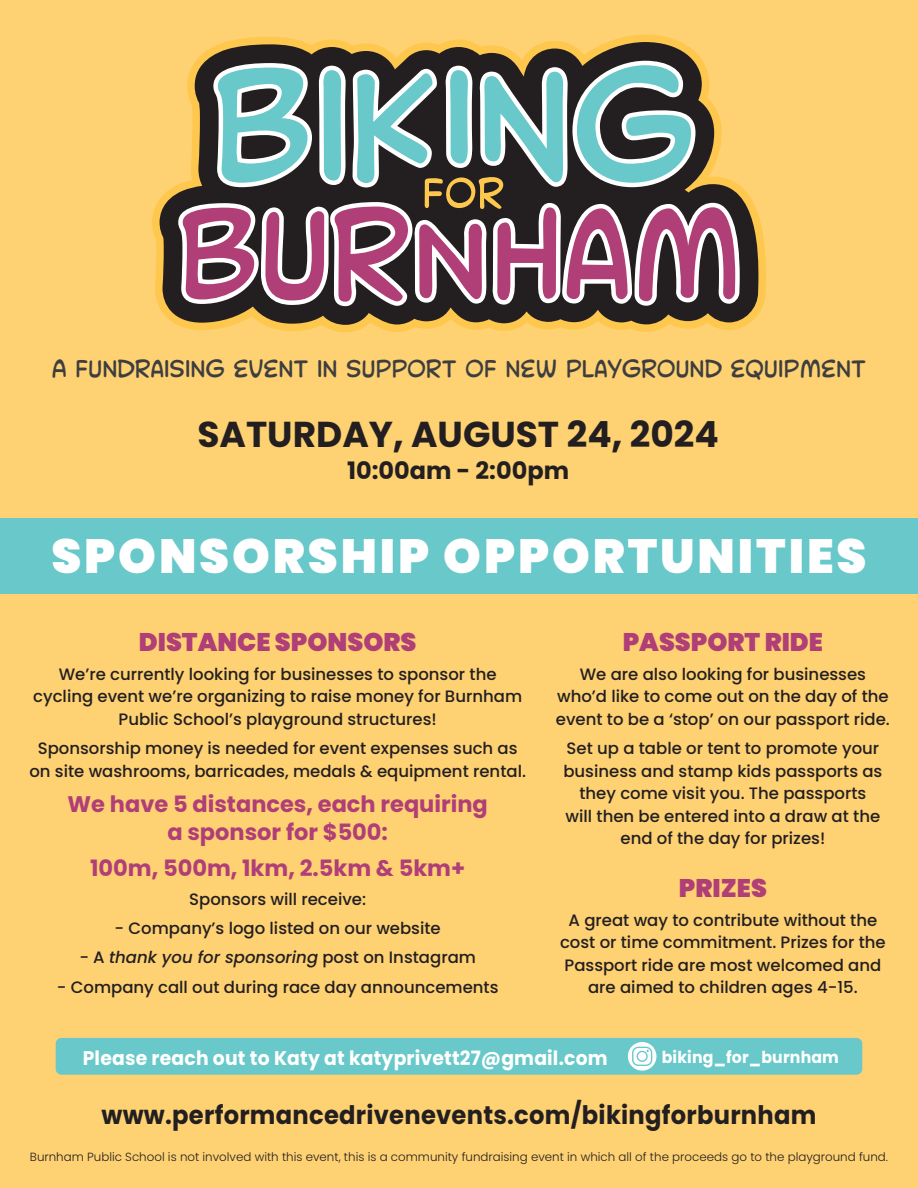
<style>
.page{position:relative;width:918px;height:1188px;background:#fed173}
.page>*{position:absolute;margin:0;border:0;box-sizing:border-box;transform-origin:0 0}
.t1{font:900 48px "Poppins";letter-spacing:.06em;color:#fff}
.t2{font:700 36px "Poppins";color:#231f20}
.t3{font:700 25.5px "Poppins";letter-spacing:.01em;color:#231f20;scale:.95 1}
.t4{font:900 25.5px "Poppins";color:#b03e77}
.t5{font:700 24px "Poppins";color:#231f20}
.t6{font:700 22.5px/28.5px "Poppins";color:#b03e77;text-align:center}
.t7{font:21.45px "Collector Comic";color:#3e3e3f}
.t8{font:700 19.8px "Poppins";letter-spacing:.01em;color:#fff;scale:.95 1}
.t9{font:500 16.5px/22.5px "Poppins";color:#231f20;text-align:center}
.t10{font:italic 500 16.5px "Poppins";color:#231f20}
.t11{font:700 16.5px "Poppins";letter-spacing:.01em;color:#fff;scale:.95 1}
.t12{font:300 11.85px "Poppins";color:#231f20}
.s1{font-style:normal}
</style>
<div class="page">
<div style="left:0;top:518px;width:918px;height:76px;background:#69c8c9"></div>
<svg style="left:152px;top:35px;width:614px;height:297px"></svg>
<svg style="left:160px;top:42px;width:598px;height:283px"></svg>
<svg style="left:178px;top:61px;width:562px;height:245px;background:#7e777a"></svg>
<div style="left:56px;top:1038px;width:806px;height:37px;background:#69c8c9;border-radius:6px"></div>
<svg style="left:628px;top:1042px;width:28px;height:29px"></svg>
<p class="t7" style="left:52px;top:352px;width:816px">A FUNDRAISING EVENT IN SUPPORT OF NEW PLAYGROUND EQUIPMENT</p>
<p class="t2" style="left:197px;top:414px;width:523px">SATURDAY, AUGUST 24, 2024</p>
<p class="t5" style="left:347px;top:457px;width:224px">10:00am - 2:00pm</p>
<p class="t1" style="left:51px;top:529px;width:817px">SPONSORSHIP OPPORTUNITIES</p>
<p class="t4" style="left:139px;top:627px;width:279px">DISTANCE SPONSORS</p>
<p class="t9" style="left:33px;top:663px;width:490px">We’re currently looking for businesses to sponsor the cycling event we’re organizing to raise money for Burnham<br>Public School’s playground structures!</p>
<p class="t9" style="left:29px;top:737px;width:498px">Sponsorship money is needed for event expenses such as on site washrooms, barricades, medals &amp; equipment rental.</p>
<p class="t6" style="left:68px;top:790px;width:422px">We have 5 distances, each requiring a sponsor for $500:</p>
<p class="t6" style="left:90px;top:854px;width:377px">100m, 500m, 1km, 2.5km &amp; 5km+</p>
<p class="t9" style="left:189px;top:888px;width:178px">Sponsors will receive:</p>
<p class="t9" style="left:115px;top:917px;width:328px">- Company’s logo listed on our website</p>
<p class="t10" style="left:79px;top:948px;width:398px"><span class="s1">- A</span> thank you for sponsoring <span class="s1">post on Instagram</span></p>
<p class="t9" style="left:57px;top:976px;width:443px">- Company call out during race day announcements</p>
<p class="t4" style="left:623px;top:627px;width:202px">PASSPORT RIDE</p>
<p class="t9" style="left:556px;top:663px;width:335px">We are also looking for businesses who’d like to come out on the day of the event to be a ‘stop’ on our passport ride.</p>
<p class="t9" style="left:563px;top:737px;width:321px">Set up a table or tent to promote your business and stamp kids passports as they come visit you. The passports<br>will then be entered into a draw at the end of the day for prizes!</p>
<p class="t4" style="left:679px;top:873px;width:90px">PRIZES</p>
<p class="t9" style="left:560px;top:909px;width:327px">A great way to contribute without the cost or time commitment. Prizes for the Passport ride are most welcomed and are aimed to children ages 4-15.</p>
<p class="t8" style="left:83px;top:1047px;width:554px">Please reach out to Katy at katyprivett27@gmail.com</p>
<p class="t11" style="left:662px;top:1048px;width:188px">biking_for_burnham</p>
<p class="t3" style="left:102px;top:1101px;width:754px">www.performancedrivenevents.com/bikingforburnham</p>
<p class="t12" style="left:30px;top:1150px;width:860px">Burnham Public School is not involved with this event, this is a community fundraising event in which all of the proceeds go to the playground fund.</p>
</div>
